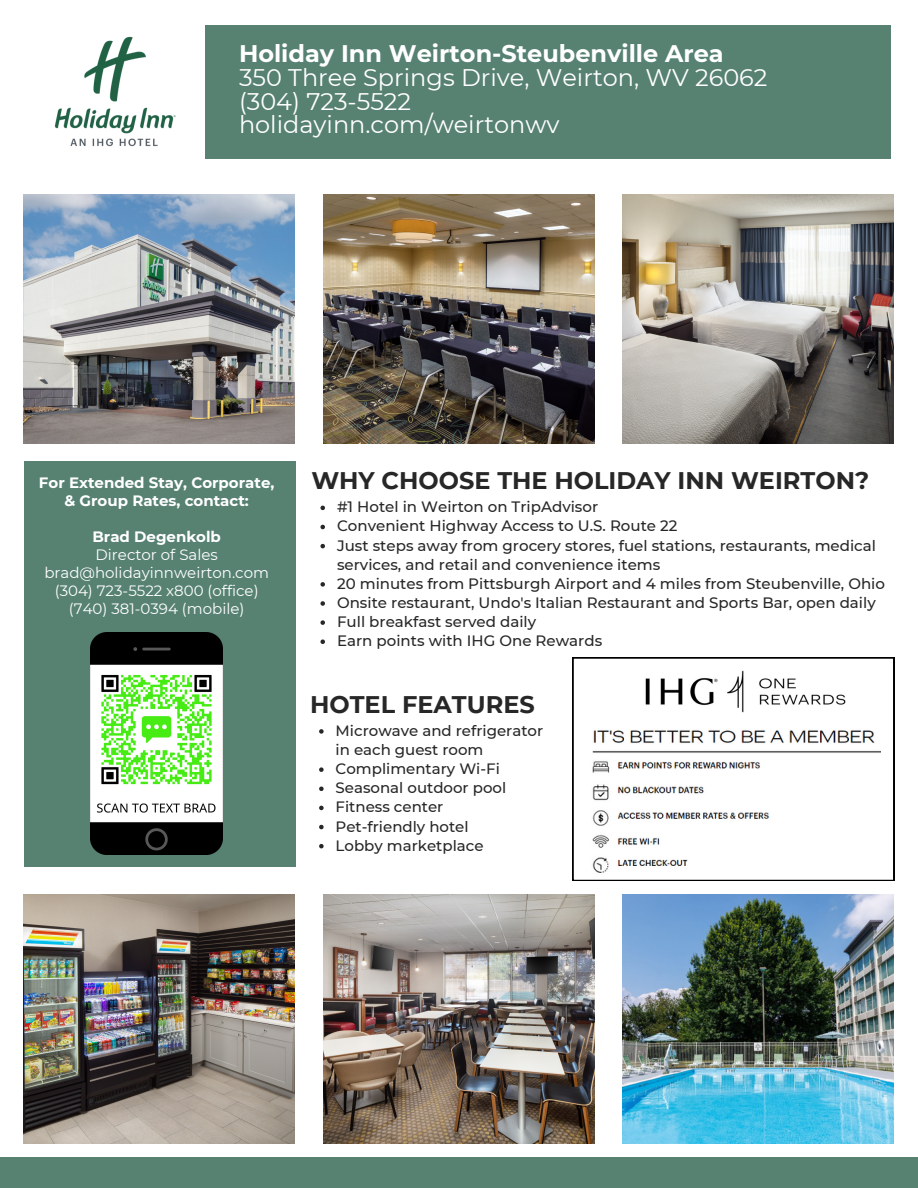
<style>
.page{position:relative;width:918px;height:1188px;background:#fff}
.page>*{position:absolute;margin:0;border:0;box-sizing:border-box;transform-origin:0 0}
.t1{font:24px/23.7px "Montserrat";color:#fff}
.t2{font:700 24px "Montserrat";color:#272727}
.t3{font:500 15px/19.2px "Montserrat";color:#272727}
.t4{font:15px "Montserrat";color:#fff}
.t5{font:700 15px/18px "Montserrat";color:#fff;text-align:center}
.s1{font-weight:700}
</style>
<div class="page">
<div style="left:205px;top:25px;width:685px;height:134px;background:#578272"></div>
<div style="left:24px;top:462px;width:271px;height:405px;background:#578272"></div>
<svg style="left:573px;top:658px;width:321px;height:222px"></svg>
<img style="left:586px;top:723px;width:295px;height:151px">
<svg style="left:320px;top:506px;width:5px;height:4px"></svg>
<svg style="left:320px;top:525px;width:5px;height:4px"></svg>
<svg style="left:320px;top:544px;width:5px;height:4px"></svg>
<svg style="left:320px;top:582px;width:5px;height:5px"></svg>
<svg style="left:320px;top:601px;width:5px;height:5px"></svg>
<svg style="left:320px;top:620px;width:5px;height:5px"></svg>
<svg style="left:320px;top:639px;width:5px;height:5px"></svg>
<img style="left:625px;top:664px;width:241px;height:61px">
<img style="left:91px;top:632px;width:131px;height:223px">
<img style="left:54px;top:36px;width:122px;height:111px">
<img style="left:24px;top:195px;width:271px;height:248px">
<img style="left:323px;top:195px;width:271px;height:248px">
<img style="left:623px;top:195px;width:271px;height:248px">
<img style="left:24px;top:894px;width:271px;height:249px">
<img style="left:323px;top:894px;width:271px;height:249px">
<img style="left:623px;top:894px;width:271px;height:249px">
<div style="left:0;top:1157px;width:918px;height:31px;background:#578272"></div>
<svg style="left:319px;top:729px;width:5px;height:5px"></svg>
<svg style="left:319px;top:767px;width:5px;height:5px"></svg>
<svg style="left:319px;top:787px;width:5px;height:4px"></svg>
<svg style="left:319px;top:806px;width:5px;height:4px"></svg>
<svg style="left:319px;top:825px;width:5px;height:4px"></svg>
<svg style="left:319px;top:844px;width:5px;height:4px"></svg>
<p class="t1" style="left:239px;top:42px;width:530px"><span class="s1">Holiday Inn Weirton-Steubenville Area<br></span>350 Three Springs Drive, Weirton, WV 26062 (304) 723-5522<br>holidayinn.com/weirtonwv</p>
<p class="t5" style="left:39px;top:474px;width:237px">For Extended Stay, Corporate, &amp; Group Rates, contact:</p>
<p class="t5" style="left:92px;top:528px;width:130px">Brad Degenkolb</p>
<p class="t4" style="left:96px;top:546px;width:124px">Director of Sales</p>
<p class="t4" style="left:44px;top:564px;width:226px">brad@holidayinnweirton.com</p>
<h1 class="t4" style="left:55px;top:582px;width:205px">(304) 723-5522 x800 (office)</h1>
<p class="t4" style="left:69px;top:600px;width:177px">(740) 381-0394 (mobile)</p>
<h2 class="t2" style="left:311px;top:466px;width:559px">WHY CHOOSE THE HOLIDAY INN WEIRTON?</h2>
<p class="t3" style="left:337px;top:497px;width:263px">#1 Hotel in Weirton on TripAdvisor</p>
<p class="t3" style="left:337px;top:517px;width:342px">Convenient Highway Access to U.S. Route 22</p>
<p class="t3" style="left:337px;top:536px;width:541px">Just steps away from grocery stores, fuel stations, restaurants, medical services, and retail and convenience items</p>
<h3 class="t3" style="left:337px;top:574px;width:550px">20 minutes from Pittsburgh Airport and 4 miles from Steubenville, Ohio</h3>
<p class="t3" style="left:337px;top:593px;width:540px">Onsite restaurant, Undo's Italian Restaurant and Sports Bar, open daily</p>
<p class="t3" style="left:337px;top:612px;width:201px">Full breakfast served daily</p>
<p class="t3" style="left:337px;top:631px;width:267px">Earn points with IHG One Rewards</p>
<p class="t2" style="left:310px;top:689px;width:226px">HOTEL FEATURES</p>
<p class="t3" style="left:336px;top:721px;width:209px">Microwave and refrigerator in each guest room</p>
<p class="t3" style="left:336px;top:759px;width:166px">Complimentary Wi-Fi</p>
<p class="t3" style="left:336px;top:778px;width:172px">Seasonal outdoor pool</p>
<p class="t3" style="left:336px;top:797px;width:109px">Fitness center</p>
<p class="t3" style="left:336px;top:817px;width:135px">Pet-friendly hotel</p>
<p class="t3" style="left:336px;top:836px;width:149px">Lobby marketplace</p>
</div>
